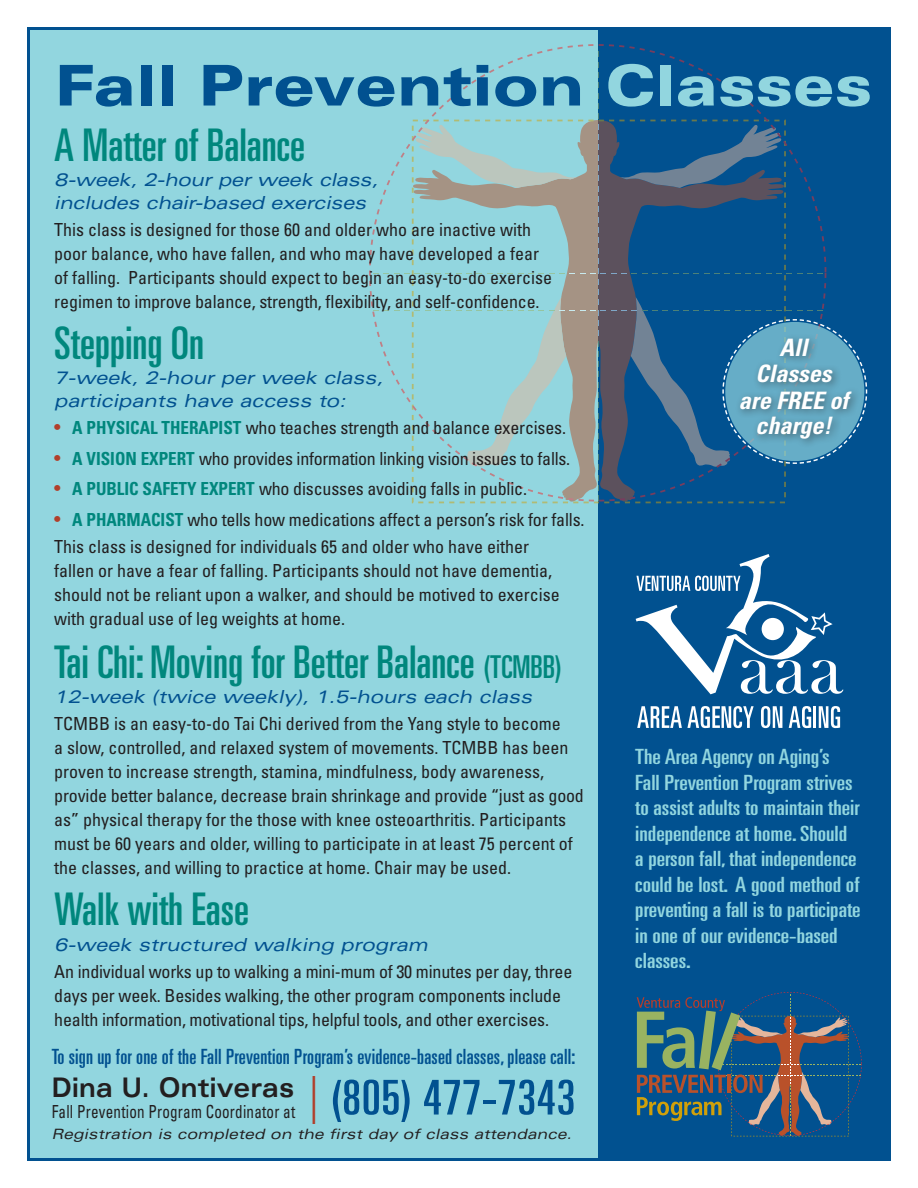
<style>
.page{position:relative;width:918px;height:1188px;background:#fff}
.page>*{position:absolute;margin:0;border:0;box-sizing:border-box;transform-origin:0 0}
.t1{font:900 expanded 56.25px "Univers LT Std";color:#015190}
.t2{font:ultra-condensed 48px "Univers LT Std";letter-spacing:.01em;color:#015190;scale:1.07 1}
.t3{font:ultra-condensed 45px "Univers LT Std";color:#00877d}
.t4{font:700 expanded 27px "Univers LT Std";letter-spacing:.01em;color:#231f20;scale:.84 1}
.t5{font:italic 700 condensed 24px/26px "Univers LT Std";color:#fff;text-align:center}
.t6{font:ultra-condensed 21px/25.5px "Univers LT Std";color:#92d6df;scale:1.2 1}
.t7{font:ultra-condensed 21px "Univers LT Std";letter-spacing:.01em;color:#015190}
.t8{font:condensed 18px/24px "Univers LT Std";color:#231f20}
.t9{font:italic expanded 18px/22.5px "Univers LT Std";color:#015190}
.t10{font:condensed 18px "Univers LT Std";color:#231f20;scale:.84 1}
.t11{font:italic expanded 14.25px "Univers LT Std";letter-spacing:.01em;color:#231f20}
.s1{color:#92d6df}
.s2{font-size:19.5px;color:#b13f2b}
.s3{font-weight:700;color:#00877d}
.s4{font-size:31.5px}
.s5{font-weight:300;font-stretch:normal;color:#b13f2b}
</style>
<div class="page">
<div style="left:27px;top:28px;width:864px;height:1132px;background:#92d6df"></div>
<div style="left:598px;top:27px;width:293px;height:1134px;background:#015190"></div>
<svg style="left:636px;top:554px;width:207px;height:140px"></svg>
<svg style="left:637px;top:706px;width:117px;height:22px"></svg>
<svg style="left:761px;top:706px;width:21px;height:22px"></svg>
<svg style="left:789px;top:706px;width:22px;height:22px"></svg>
<hr style="left:814px;top:706px;width:2px;height:22px;background:#fff">
<svg style="left:819px;top:706px;width:21px;height:22px"></svg>
<svg style="left:369px;top:44px;width:457px;height:458px"></svg>
<svg style="left:598px;top:238px;width:1px;height:25px"></svg>
<svg style="left:598px;top:207px;width:1px;height:25px"></svg>
<svg style="left:598px;top:176px;width:1px;height:25px"></svg>
<svg style="left:598px;top:145px;width:1px;height:25px"></svg>
<svg style="left:598px;top:114px;width:1px;height:25px"></svg>
<svg style="left:598px;top:83px;width:1px;height:25px"></svg>
<svg style="left:598px;top:52px;width:1px;height:25px"></svg>
<svg style="left:637px;top:992px;width:225px;height:144px"></svg>
<svg style="left:373px;top:269px;width:495px;height:221px"></svg>
<svg style="left:725px;top:322px;width:139px;height:139px;background:#63aac5"></svg>
<div style="left:735px;top:333px;width:126px;height:116px;background:#231f20;opacity:.5"></div>
<h1 class="t1" style="left:55px;top:53px;width:819px">Fall Prevention <span class="s1">Classes</span></h1>
<h3 class="t3" style="left:54px;top:119px;width:252px">A Matter of Balance</h3>
<p class="t9" style="left:54px;top:169px;width:325px">8-week, 2-hour per week class, includes chair-based exercises</p>
<p class="t8" style="left:54px;top:217px;width:499px">This class is designed for those 60 and older who are inactive with poor balance, who have fallen, and who may have developed a fear of falling. Participants should expect to begin an easy-to-do exercise regimen to improve balance, strength, flexibility, and self-confidence.</p>
<h3 class="t3" style="left:54px;top:317px;width:151px">Stepping On</h3>
<p class="t9" style="left:54px;top:367px;width:331px">7-week, 2-hour per week class, participants have access to:</p>
<p class="t8" style="left:54px;top:415px;width:513px"><span class="s2">•</span> <span class="s3">A PHYSICAL THERAPIST</span> who teaches strength and balance exercises.</p>
<p class="t8" style="left:54px;top:446px;width:517px"><span class="s2">•</span> <span class="s3">A VISION EXPERT</span> who provides information linking vision issues to falls.</p>
<p class="t8" style="left:54px;top:477px;width:474px"><span class="s2">•</span> <span class="s3">A PUBLIC SAFETY EXPERT</span> who discusses avoiding falls in public.</p>
<p class="t8" style="left:54px;top:506px;width:532px;line-height:27.3px"><span class="s2">•</span> <span class="s3">A PHARMACIST</span> who tells how medications affect a person’s risk for falls.<br>This class is designed for individuals 65 and older who have either</p>
<p class="t8" style="left:54px;top:559px;width:507px">fallen or have a fear of falling. Participants should not have dementia, should not be reliant upon a walker, and should be motived to exercise with gradual use of leg weights at home.</p>
<h3 class="t3" style="left:54px;top:636px;width:509px">Tai Chi: Moving for Better Balance <span class="s4">(TCMBB)</span></h3>
<p class="t9" style="left:54px;top:686px;width:479px">12-week (twice weekly), 1.5-hours each class</p>
<p class="t8" style="left:54px;top:712px;width:531px">TCMBB is an easy-to-do Tai Chi derived from the Yang style to become<br>a slow, controlled, and relaxed system of movements. TCMBB has been proven to increase strength, stamina, mindfulness, body awareness, provide better balance, decrease brain shrinkage and provide “just as good as” physical therapy for the those with knee osteoarthritis. Participants must be 60 years and older, willing to participate in at least 75 percent of the classes, and willing to practice at home. Chair may be used.</p>
<h3 class="t3" style="left:54px;top:883px;width:196px">Walk with Ease</h3>
<p class="t9" style="left:54px;top:933px;width:375px">6-week structured walking program</p>
<p class="t8" style="left:54px;top:959px;width:520px">An individual works up to walking a mini-mum of 30 minutes per day, three days per week. Besides walking, the other program components include health information, motivational tips, helpful tools, and other exercises.</p>
<p class="t7" style="left:52px;top:1044px;width:525px">To sign up for one of the Fall Prevention Program’s evidence-based classes, please call:</p>
<h3 class="t4" style="left:52px;top:1072px;width:290px">Dina U. Ontiveras</h3>
<p class="t10" style="left:52px;top:1100px;width:291px">Fall Prevention Program Coordinator at</p>
<h2 class="t2" style="left:310px;top:1070px;width:250px"><span class="s5">|</span> (805) 477-7343</h2>
<p class="t11" style="left:52px;top:1126px;width:522px">Registration is completed on the first day of class attendance.</p>
<h3 class="t5" style="left:739px;top:335px;width:111px">All<br>Classes are FREE of charge!</h3>
<p class="t6" style="left:635px;top:744px;width:189px">The Area Agency on Aging’s<br>Fall Prevention Program strives to assist adults to maintain their independence at home. Should a person fall, that independence could be lost. A good method of preventing a fall is to participate in one of our evidence-based classes.</p>
</div>
